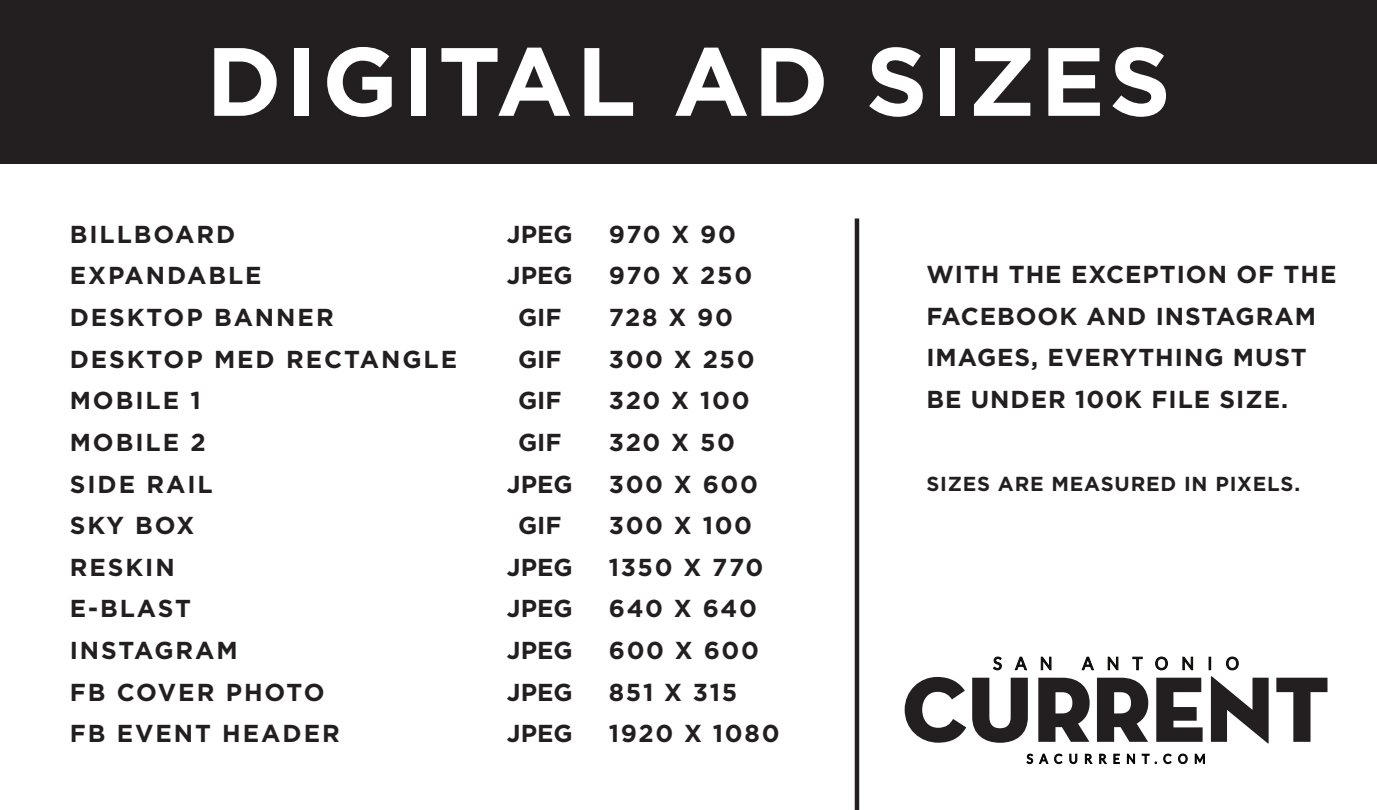
<style>
.page{position:relative;width:1377px;height:810px;background:#fff}
.page>*{position:absolute;margin:0;border:0;box-sizing:border-box;transform-origin:0 0}
.t1{font:700 96.75px "Gotham";letter-spacing:.04em;color:#fff}
.t2{font:700 24.53px "Gotham";letter-spacing:.07em;color:#231f20}
.t3{font:700 24.53px/41.6px "Gotham";letter-spacing:.04em;color:#231f20}
.t4{font:700 20.25px "Gotham";letter-spacing:.04em;color:#231f20}
</style>
<div class="page">
<div style="left:0;top:0;width:1377px;height:164px;background:#231f20"></div>
<hr style="left:855px;top:218px;width:4px;height:592px;background:#231f20">
<svg style="left:905px;top:677px;width:61px;height:66px"></svg>
<svg style="left:1156px;top:678px;width:47px;height:64px"></svg>
<svg style="left:1276px;top:678px;width:52px;height:64px"></svg>
<svg style="left:972px;top:656px;width:56px;height:87px"></svg>
<svg style="left:1038px;top:656px;width:110px;height:86px"></svg>
<svg style="left:1155px;top:656px;width:13px;height:15px"></svg>
<svg style="left:1182px;top:656px;width:12px;height:15px"></svg>
<svg style="left:1209px;top:656px;width:60px;height:88px"></svg>
<svg style="left:1026px;top:753px;width:37px;height:12px"></svg>
<svg style="left:1069px;top:753px;width:9px;height:12px"></svg>
<svg style="left:1084px;top:753px;width:36px;height:11px"></svg>
<svg style="left:1126px;top:753px;width:31px;height:11px"></svg>
<svg style="left:1163px;top:753px;width:9px;height:12px"></svg>
<svg style="left:1178px;top:753px;width:10px;height:12px"></svg>
<svg style="left:1194px;top:753px;width:11px;height:11px"></svg>
<p class="t1" style="left:206px;top:17px;width:966px">DIGITAL AD SIZES</p>
<p class="t2" style="left:70px;top:218px;width:167px">BILLBOARD</p>
<p class="t2" style="left:70px;top:259px;width:193px">EXPANDABLE</p>
<p class="t2" style="left:70px;top:301px;width:265px">DESKTOP BANNER</p>
<p class="t2" style="left:70px;top:343px;width:389px">DESKTOP MED RECTANGLE</p>
<p class="t2" style="left:70px;top:384px;width:133px">MOBILE 1</p>
<p class="t2" style="left:70px;top:426px;width:137px">MOBILE 2</p>
<p class="t2" style="left:70px;top:468px;width:144px">SIDE RAIL</p>
<p class="t2" style="left:70px;top:509px;width:126px">SKY BOX</p>
<p class="t2" style="left:70px;top:551px;width:107px">RESKIN</p>
<p class="t2" style="left:70px;top:593px;width:123px">E-BLAST</p>
<p class="t2" style="left:70px;top:634px;width:170px">INSTAGRAM</p>
<p class="t2" style="left:70px;top:676px;width:256px">FB COVER PHOTO</p>
<p class="t2" style="left:70px;top:717px;width:272px">FB EVENT HEADER</p>
<p class="t2" style="left:507px;top:218px;width:67px">JPEG</p>
<p class="t2" style="left:507px;top:259px;width:67px">JPEG</p>
<p class="t2" style="left:518px;top:301px;width:45px">GIF</p>
<p class="t2" style="left:518px;top:343px;width:45px">GIF</p>
<p class="t2" style="left:518px;top:384px;width:45px">GIF</p>
<p class="t2" style="left:518px;top:426px;width:45px">GIF</p>
<p class="t2" style="left:507px;top:468px;width:67px">JPEG</p>
<p class="t2" style="left:518px;top:509px;width:45px">GIF</p>
<p class="t2" style="left:507px;top:551px;width:67px">JPEG</p>
<p class="t2" style="left:507px;top:593px;width:67px">JPEG</p>
<p class="t2" style="left:507px;top:634px;width:67px">JPEG</p>
<p class="t2" style="left:507px;top:676px;width:67px">JPEG</p>
<p class="t2" style="left:507px;top:717px;width:67px">JPEG</p>
<p class="t2" style="left:609px;top:218px;width:129px">970 X 90</p>
<p class="t2" style="left:609px;top:259px;width:145px">970 X 250</p>
<p class="t2" style="left:609px;top:301px;width:126px">728 X 90</p>
<p class="t2" style="left:609px;top:343px;width:147px">300 X 250</p>
<p class="t2" style="left:609px;top:384px;width:142px">320 X 100</p>
<p class="t2" style="left:609px;top:426px;width:128px">320 X 50</p>
<p class="t2" style="left:609px;top:468px;width:151px">300 X 600</p>
<p class="t2" style="left:609px;top:509px;width:145px">300 X 100</p>
<p class="t2" style="left:609px;top:551px;width:156px">1350 X 770</p>
<p class="t2" style="left:609px;top:593px;width:150px">640 X 640</p>
<p class="t2" style="left:609px;top:634px;width:152px">600 X 600</p>
<p class="t2" style="left:609px;top:676px;width:130px">851 X 315</p>
<p class="t2" style="left:609px;top:717px;width:172px">1920 X 1080</p>
<p class="t3" style="left:926px;top:253px;width:412px">WITH THE EXCEPTION OF THE<br>FACEBOOK AND INSTAGRAM<br>IMAGES, EVERYTHING MUST<br>BE UNDER 100K FILE SIZE.</p>
<p class="t4" style="left:926px;top:471px;width:375px">SIZES ARE MEASURED IN PIXELS.</p>
</div>
